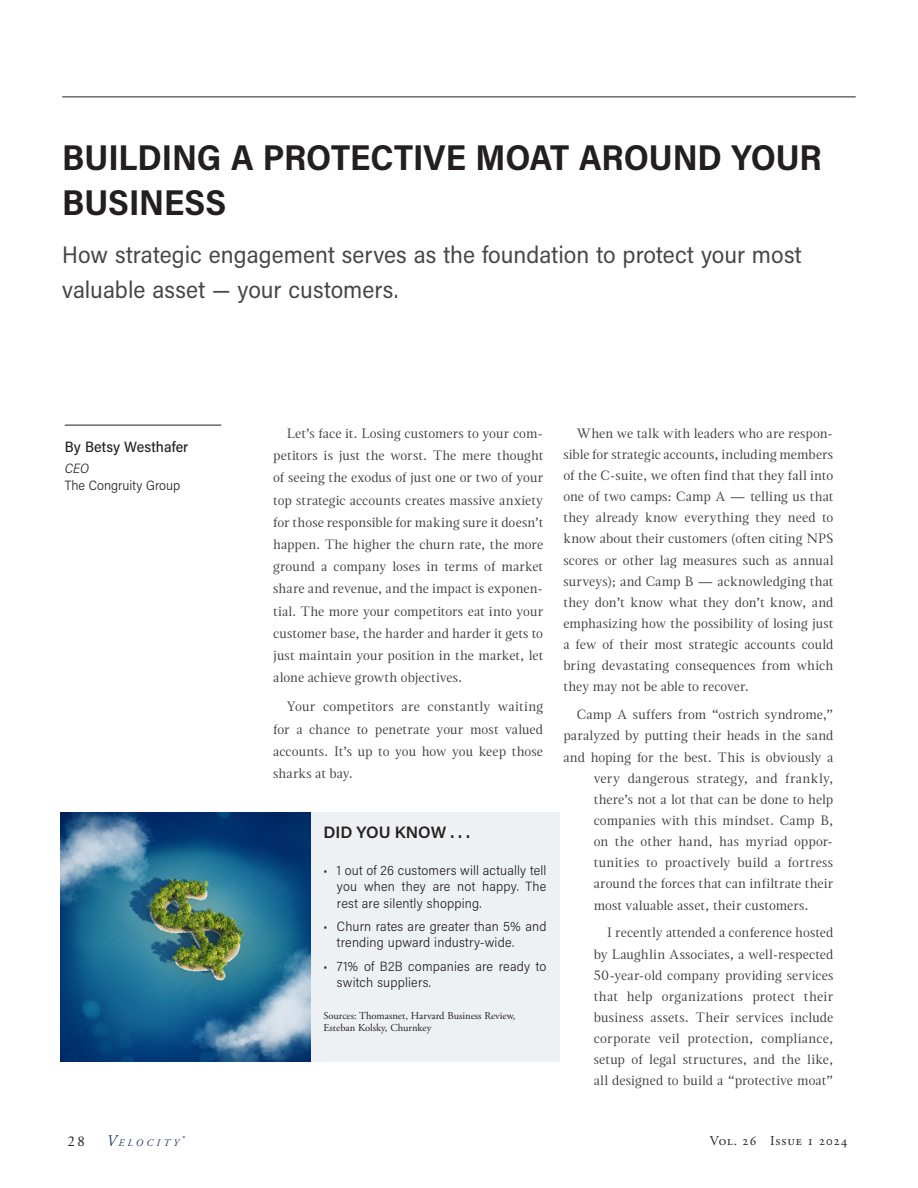
<style>
.page{position:relative;width:918px;height:1188px;background:#fff}
.page>*{position:absolute;margin:0;border:0;box-sizing:border-box;transform-origin:0 0}
.t1{font:700 36px/45px "Acumin Pro Semi Cond";letter-spacing:-.005em;color:#231f20}
.t2{font:24px/34.5px "Acumin Pro Semi Cond";color:#464748}
.t3{font:600 16.5px "Acumin Pro";color:#231f20}
.t4{font:500 15px "Acumin Pro Semi Cond";letter-spacing:.01em;color:#231f20}
.t5{font:13.5px/21.1px "Magneta";letter-spacing:.01em;color:#3c3c3d;text-align:justify}
.t6{font:300 13.5px/16.5px "Acumin Pro Semi Cond";letter-spacing:.015em;color:#231f20}
.t7{font:13.5px "Adobe Garamond Pro";letter-spacing:.06em;color:#231f20}
.t8{font:italic 300 13.5px "Acumin Pro Semi Cond";color:#231f20}
.t9{font:13.5px "Magneta";color:#231f20}
.t10{font:10.5px/12px "Adobe Garamond Pro";color:#231f20}
.t11{font:italic 10.2px "Adobe Garamond Pro";letter-spacing:.335em;color:#1a2f5d}
.s1{font-size:16.35px}
</style>
<div class="page">
<hr style="left:62px;top:97px;width:794px;height:1px;background:#231f20">
<hr style="left:65px;top:425px;width:156px;height:1px;background:#231f20">
<div style="left:310px;top:812px;width:250px;height:250px;background:#eef1f4"></div>
<img style="left:61px;top:812px;width:249px;height:250px">
<h1 class="t1" style="left:62px;top:133px;width:761px">BUILDING A PROTECTIVE MOAT AROUND YOUR<br>BUSINESS</h1>
<h2 class="t2" style="left:62px;top:237px;width:741px">How strategic engagement serves as the foundation to protect your most valuable asset — your customers.</h2>
<p class="t4" style="left:65px;top:437px;width:125px">By Betsy Westhafer</p>
<p class="t8" style="left:65px;top:458px;width:26px">CEO</p>
<p class="t6" style="left:65px;top:477px;width:117px">The Congruity Group</p>
<p class="t5" style="left:273px;top:422px;width:271px;line-height:22.2px;text-indent:14px">Let’s face it. Losing customers to your com&shy;petitors is just the worst. The mere thought of seeing the exodus of just one or two of your top strategic accounts creates massive anxiety for those responsible for making sure it doesn’t happen. The higher the churn rate, the more ground a company loses in terms of market share and revenue, and the impact is exponen&shy;tial. The more your competitors eat into your customer base, the harder and harder it gets to just maintain your position in the market, let alone achieve growth objectives.</p>
<p class="t5" style="left:273px;top:695px;width:271px;line-height:22.2px;text-indent:14px">Your competitors are constantly waiting for a chance to penetrate your most valued accounts. It’s up to you how you keep those sharks at bay.</p>
<p class="t3" style="left:323px;top:821px;width:148px">DID YOU KNOW . . .</p>
<p class="t6" style="left:337px;top:861px;width:211px;text-align:justify;text-indent:-14px">• 1 out of 26 customers will actually tell you when they are not happy. The rest are silently shopping.</p>
<p class="t6" style="left:337px;top:917px;width:211px;text-indent:-14px">• Churn rates are greater than 5% and trending upward industry-wide.</p>
<p class="t6" style="left:337px;top:957px;width:211px;text-indent:-14px">• 71% of B2B companies are ready to switch suppliers.</p>
<p class="t10" style="left:323px;top:1010px;width:194px">Sources: Thomasnet, Harvard Business Review,<br>Esteban Kolsky, Churnkey</p>
<p class="t5" style="left:563px;top:422px;width:271px;text-indent:14px">When we talk with leaders who are respon&shy;sible for strategic accounts, including members of the C-suite, we often find that they fall into one of two camps: Camp A — telling us that they already know everything they need to know about their customers (often citing NPS scores or other lag measures such as annual surveys); and Camp B — acknowledging that they don’t know what they don’t know, and emphasizing how the possibility of losing just a few of their most strategic accounts could bring devastating consequences from which they may not be able to recover.</p>
<p class="t5" style="left:577px;top:704px;width:258px">Camp A suffers from “ostrich syndrome,”</p>
<p class="t5" style="left:563px;top:725px;width:271px">paralyzed by putting their heads in the sand</p>
<p class="t5" style="left:563px;top:746px;width:271px">and hoping for the best. This is obviously a</p>
<p class="t5" style="left:594px;top:767px;width:241px">very dangerous strategy, and frankly,</p>
<p class="t5" style="left:594px;top:788px;width:241px">there’s not a lot that can be done to help</p>
<p class="t5" style="left:594px;top:810px;width:241px">companies with this mindset. Camp B,</p>
<p class="t5" style="left:594px;top:831px;width:241px">on the other hand, has myriad oppor-</p>
<p class="t5" style="left:594px;top:852px;width:241px">tunities to proactively build a fortress</p>
<p class="t5" style="left:594px;top:873px;width:241px">around the forces that can infiltrate their</p>
<p class="t5" style="left:594px;top:894px;width:216px">most valuable asset, their customers.</p>
<p class="t5" style="left:594px;top:922px;width:241px;text-indent:14px">I recently attended a conference hosted by Laughlin Associates, a well-respected 50-year-old company providing services that help organizations protect their business assets. Their services include corporate veil protection, compliance, setup of legal structures, and the like, all designed to build a “protective moat”</p>
<p class="t9" style="left:68px;top:1133px;width:19px">28</p>
<p class="t11" style="left:107px;top:1137px;width:80px"><span class="s1">V</span>ELOCITY<sup>®</sup></p>
<p class="t7" style="left:710px;top:1133px;width:139px">Vol. 26 Issue 1 2024</p>
</div>
